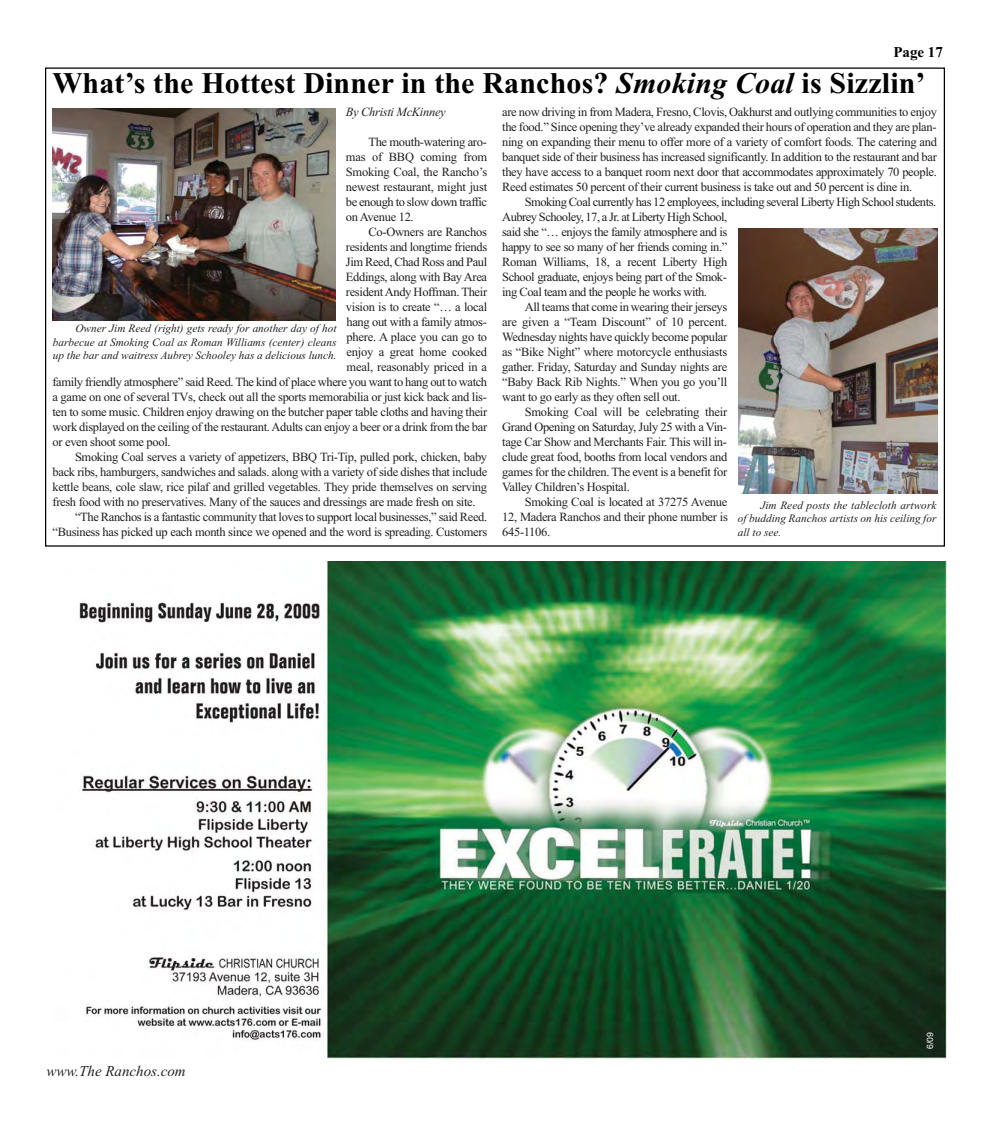
<style>
.page{position:relative;width:990px;height:1125px;background:#fff}
.page>*{position:absolute;margin:0;border:0;box-sizing:border-box;transform-origin:0 0}
.t1{font:700 30px "Times New Roman";letter-spacing:.005em;color:#000}
.t2{font:italic 15px "Times New Roman";color:#231f20}
.t3{font:700 15px "Times New Roman";color:#000}
.t4{font:12.5px "Times New Roman";letter-spacing:-.025em;color:#231f20}
.t5{font:italic 12.5px "Times New Roman";letter-spacing:-.025em;color:#231f20}
.t6{font:italic 11.25px/13.5px "Times New Roman";color:#231f20;text-align:justify}
.t7{font:8.75px "Arial";color:#fff}
.s1{font-style:italic}
</style>
<div class="page">
<img style="left:79px;top:561px;width:867px;height:497px">
<img style="left:53px;top:108px;width:283px;height:212px">
<img style="left:738px;top:228px;width:200px;height:265px">
<p class="t3" style="left:893px;top:43px;width:51px">Page 17</p>
<p class="t1" style="left:53px;top:65px;width:875px">What’s the Hottest Dinner in the Ranchos? <span class="s1">Smoking Coal</span> is Sizzlin’</p>
<p class="t5" style="left:346px;top:107px;width:101px">By Christi McKinney</p>
<p class="t4" style="left:368px;top:137px;width:120px">The mouth-watering aro-</p>
<p class="t4" style="left:346px;top:152px;width:143px">mas of BBQ coming from</p>
<p class="t4" style="left:346px;top:167px;width:143px">Smoking Coal, the Rancho’s</p>
<p class="t4" style="left:346px;top:182px;width:143px">newest restaurant, might just</p>
<p class="t4" style="left:346px;top:197px;width:143px">be enough to slow down traffic</p>
<p class="t4" style="left:346px;top:212px;width:69px">on Avenue 12.</p>
<p class="t4" style="left:368px;top:227px;width:120px">Co-Owners are Ranchos</p>
<p class="t4" style="left:346px;top:242px;width:143px">residents and longtime friends</p>
<p class="t4" style="left:346px;top:257px;width:143px">Jim Reed, Chad Ross and Paul</p>
<p class="t4" style="left:346px;top:272px;width:143px">Eddings, along with Bay Area</p>
<p class="t4" style="left:346px;top:287px;width:143px">resident Andy Hoffman. Their</p>
<p class="t4" style="left:346px;top:302px;width:143px">vision is to create “… a local</p>
<p class="t4" style="left:346px;top:317px;width:142px">hang out with a family atmos-</p>
<p class="t4" style="left:346px;top:332px;width:142px">phere. A place you can go to</p>
<p class="t4" style="left:346px;top:347px;width:142px">enjoy a great home cooked</p>
<p class="t4" style="left:346px;top:362px;width:142px">meal, reasonably priced in a</p>
<p class="t4" style="left:53px;top:377px;width:436px">family friendly atmosphere” said Reed. The kind of place where you want to hang out to watch</p>
<p class="t4" style="left:53px;top:392px;width:436px">a game on one of several TVs, check out all the sports memorabilia or just kick back and lis-</p>
<p class="t4" style="left:53px;top:407px;width:436px">ten to some music. Children enjoy drawing on the butcher paper table cloths and having their</p>
<p class="t4" style="left:53px;top:422px;width:436px">work displayed on the ceiling of the restaurant. Adults can enjoy a beer or a drink from the bar</p>
<p class="t4" style="left:53px;top:437px;width:120px">or even shoot some pool.</p>
<p class="t4" style="left:75px;top:452px;width:414px">Smoking Coal serves a variety of appetizers, BBQ Tri-Tip, pulled pork, chicken, baby</p>
<p class="t4" style="left:53px;top:467px;width:436px">back ribs, hamburgers, sandwiches and salads. along with a variety of side dishes that include</p>
<p class="t4" style="left:53px;top:482px;width:436px">kettle beans, cole slaw, rice pilaf and grilled vegetables. They pride themselves on serving</p>
<p class="t4" style="left:53px;top:497px;width:425px">fresh food with no preservatives. Many of the sauces and dressings are made fresh on site.</p>
<p class="t4" style="left:75px;top:512px;width:414px">“The Ranchos is a fantastic community that loves to support local businesses,” said Reed.</p>
<p class="t4" style="left:53px;top:527px;width:436px">“Business has picked up each month since we opened and the word is spreading. Customers</p>
<p class="t6" style="left:53px;top:323px;width:285px;text-indent:22px">Owner Jim Reed (right) gets ready for another day of hot barbecue at Smoking Coal as Roman Williams (center) cleans up the bar and waitress Aubrey Schooley has a delicious lunch.</p>
<p class="t4" style="left:502px;top:107px;width:436px">are now driving in from Madera, Fresno, Clovis, Oakhurst and outlying communities to enjoy</p>
<p class="t4" style="left:502px;top:122px;width:436px">the food.” Since opening they’ve already expanded their hours of operation and they are plan-</p>
<p class="t4" style="left:502px;top:137px;width:436px">ning on expanding their menu to offer more of a variety of comfort foods. The catering and</p>
<p class="t4" style="left:502px;top:152px;width:436px">banquet side of their business has increased significantly. In addition to the restaurant and bar</p>
<p class="t4" style="left:502px;top:167px;width:436px">they have access to a banquet room next door that accommodates approximately 70 people.</p>
<p class="t4" style="left:502px;top:182px;width:411px">Reed estimates 50 percent of their current business is take out and 50 percent is dine in.</p>
<p class="t4" style="left:525px;top:197px;width:413px">Smoking Coal currently has 12 employees, including several Liberty High School students.</p>
<p class="t4" style="left:502px;top:212px;width:227px">Aubrey Schooley, 17, a Jr. at Liberty High School,</p>
<p class="t4" style="left:502px;top:227px;width:227px">said she “… enjoys the family atmosphere and is</p>
<p class="t4" style="left:502px;top:242px;width:227px">happy to see so many of her friends coming in.”</p>
<p class="t4" style="left:502px;top:257px;width:227px">Roman Williams, 18, a recent Liberty High</p>
<p class="t4" style="left:502px;top:272px;width:226px">School graduate, enjoys being part of the Smok-</p>
<p class="t4" style="left:502px;top:287px;width:206px">ing Coal team and the people he works with.</p>
<p class="t4" style="left:525px;top:302px;width:204px">All teams that come in wearing their jerseys</p>
<p class="t4" style="left:502px;top:317px;width:226px">are given a “Team Discount” of 10 percent.</p>
<p class="t4" style="left:502px;top:332px;width:227px">Wednesday nights have quickly become popular</p>
<p class="t4" style="left:502px;top:347px;width:227px">as “Bike Night” where motorcycle enthusiasts</p>
<p class="t4" style="left:502px;top:362px;width:227px">gather. Friday, Saturday and Sunday nights are</p>
<p class="t4" style="left:502px;top:377px;width:227px">“Baby Back Rib Nights.” When you go you’ll</p>
<p class="t4" style="left:502px;top:392px;width:180px">want to go early as they often sell out.</p>
<p class="t4" style="left:525px;top:407px;width:204px">Smoking Coal will be celebrating their</p>
<p class="t4" style="left:502px;top:422px;width:226px">Grand Opening on Saturday, July 25 with a Vin-</p>
<p class="t4" style="left:502px;top:437px;width:226px">tage Car Show and Merchants Fair. This will in-</p>
<p class="t4" style="left:502px;top:452px;width:227px">clude great food, booths from local vendors and</p>
<p class="t4" style="left:502px;top:467px;width:226px">games for the children. The event is a benefit for</p>
<p class="t4" style="left:502px;top:482px;width:129px">Valley Children’s Hospital.</p>
<p class="t4" style="left:525px;top:497px;width:204px">Smoking Coal is located at 37275 Avenue</p>
<p class="t4" style="left:502px;top:512px;width:227px">12, Madera Ranchos and their phone number is</p>
<p class="t4" style="left:502px;top:527px;width:50px">645-1106.</p>
<p class="t6" style="left:738px;top:499px;width:200px;text-indent:22px">Jim Reed posts the tablecloth artwork of budding Ranchos artists on his ceiling for all to see.</p>
<p class="t2" style="left:47px;top:1066px;width:141px">www.The Ranchos.com</p>
<p class="t7" style="left:925px;top:1049px;width:18px;rotate:-90deg">6/09</p>
</div>
